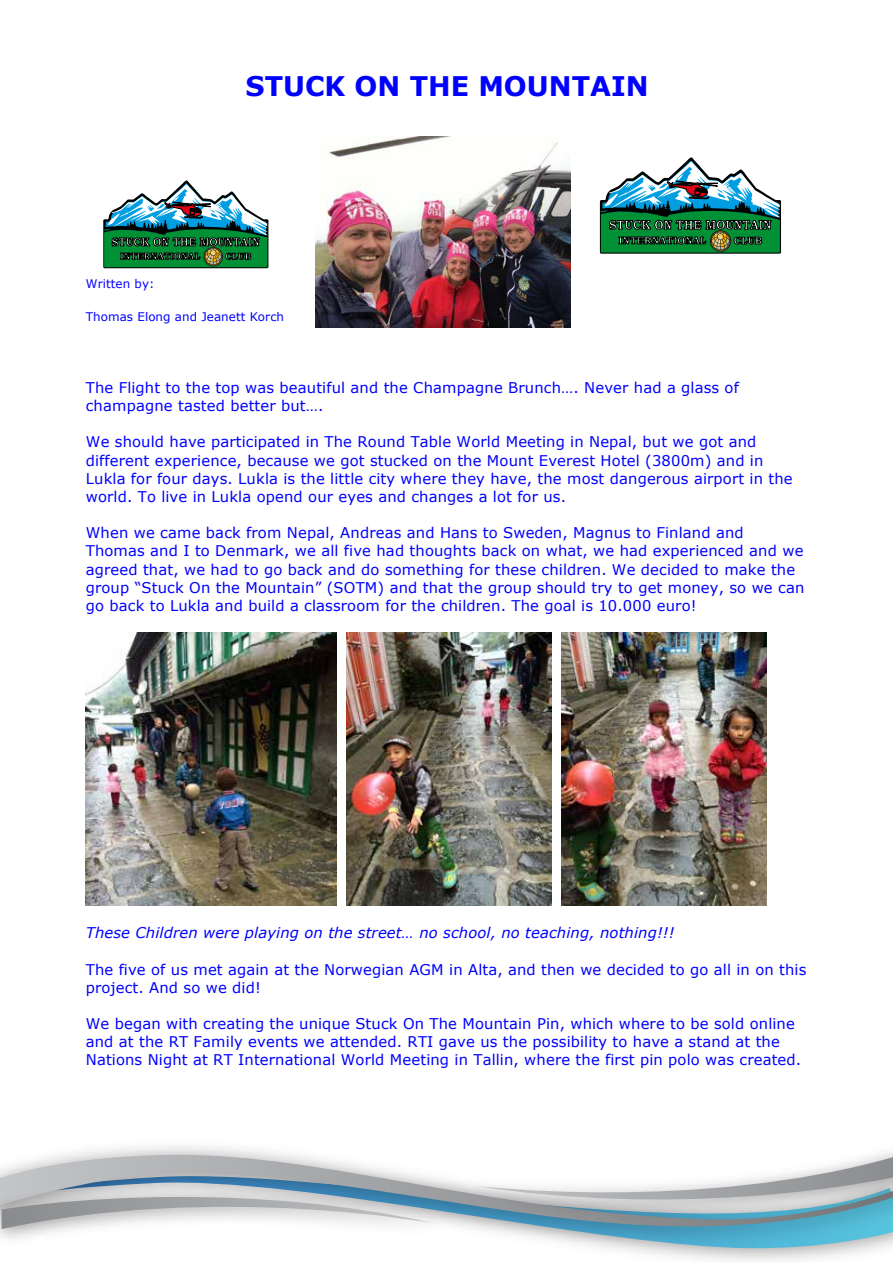
<style>
.page{position:relative;width:893px;height:1263px;background:#fff}
.page>*{position:absolute;margin:0;border:0;box-sizing:border-box;transform-origin:0 0}
.t1{font:700 27px "Verdana";color:#00f}
.t2{font:14.7px/18.1px "Verdana";letter-spacing:.01em;color:#00f}
.t3{font:italic 14.7px "Verdana";letter-spacing:.01em;color:#00f}
.t4{font:11.85px "Verdana";letter-spacing:.005em;color:#00f}
</style>
<div class="page">
<img style="left:42px;top:1146px;width:851px;height:108px">
<svg style="left:0;top:1155px;width:893px;height:75px"></svg>
<img style="left:0;top:1177px;width:459px;height:77px">
<svg style="left:2px;top:1182px;width:433px;height:47px"></svg>
<img style="left:453px;top:1146px;width:440px;height:79px">
<svg style="left:474px;top:1157px;width:419px;height:59px"></svg>
<svg style="left:103px;top:180px;width:166px;height:89px"></svg>
<svg style="left:599px;top:157px;width:182px;height:97px"></svg>
<img style="left:86px;top:633px;width:250px;height:272px">
<img style="left:347px;top:633px;width:204px;height:272px">
<img style="left:562px;top:633px;width:204px;height:272px">
<img style="left:315px;top:136px;width:256px;height:192px">
<h1 class="t1" style="left:245px;top:68px;width:405px">STUCK ON THE MOUNTAIN</h1>
<p class="t4" style="left:86px;top:277px;width:70px">Written by:</p>
<p class="t4" style="left:86px;top:309px;width:200px">Thomas Elong and Jeanett Korch</p>
<p class="t2" style="left:86px;top:379px;width:655px">The Flight to the top was beautiful and the Champagne Brunch…. Never had a glass of champagne tasted better but….</p>
<p class="t2" style="left:86px;top:433px;width:708px">We should have participated in The Round Table World Meeting in Nepal, but we got and different experience, because we got stucked on the Mount Everest Hotel (3800m) and in Lukla for four days. Lukla is the little city where they have, the most dangerous airport in the world. To live in Lukla opend our eyes and changes a lot for us.</p>
<p class="t2" style="left:86px;top:524px;width:720px">When we came back from Nepal, Andreas and Hans to Sweden, Magnus to Finland and Thomas and I to Denmark, we all five had thoughts back on what, we had experienced and we agreed that, we had to go back and do something for these children. We decided to make the group “Stuck On the Mountain” (SOTM) and that the group should try to get money, so we can go back to Lukla and build a classroom for the children. The goal is 10.000 euro!</p>
<p class="t3" style="left:86px;top:924px;width:590px">These Children were playing on the street… no school, no teaching, nothing!!!</p>
<p class="t2" style="left:86px;top:960px;width:722px">The five of us met again at the Norwegian AGM in Alta, and then we decided to go all in on this project. And so we did!</p>
<p class="t2" style="left:86px;top:1015px;width:717px">We began with creating the unique Stuck On The Mountain Pin, which where to be sold online and at the RT Family events we attended. RTI gave us the possibility to have a stand at the<br>Nations Night at RT International World Meeting in Tallin, where the first pin polo was created.</p>
</div>
